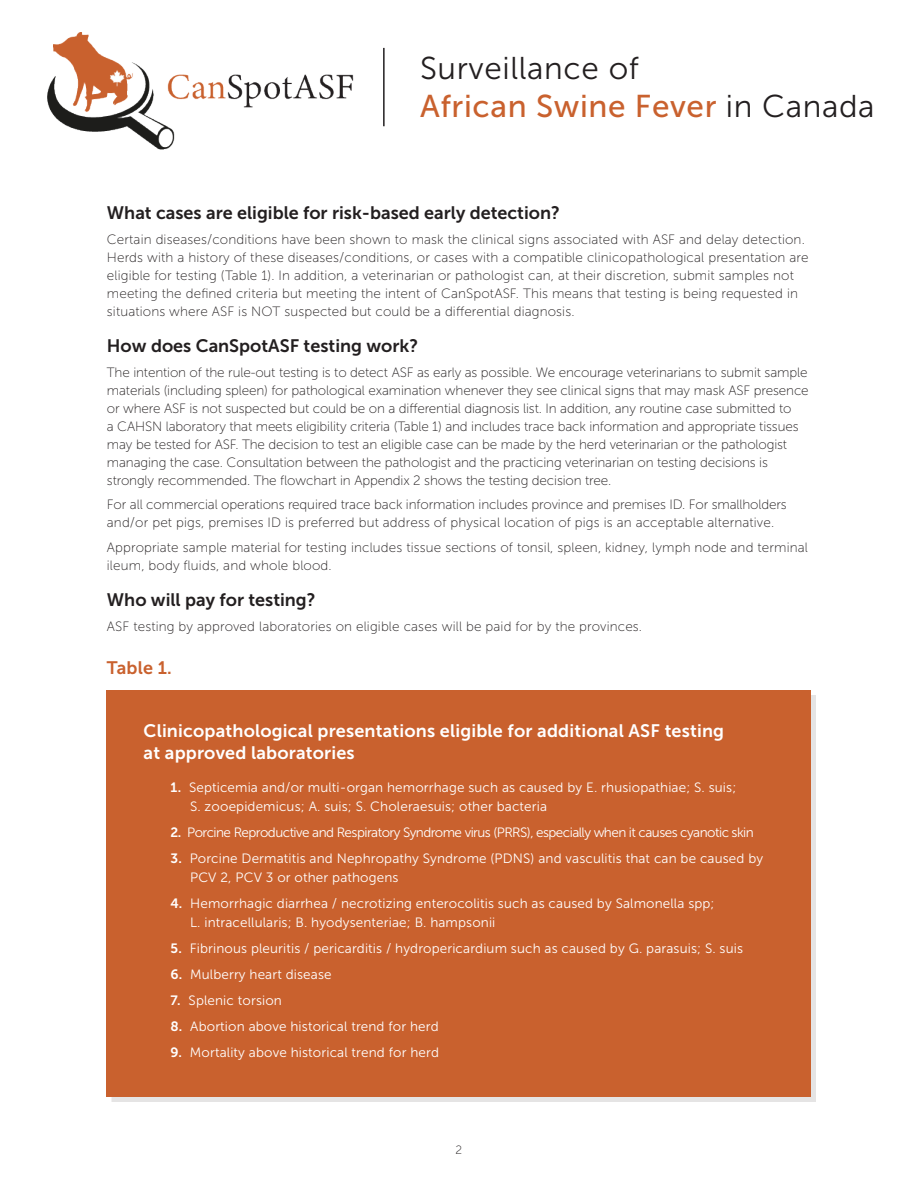
<style>
.page{position:relative;width:918px;height:1188px;background:#fff}
.page>*{position:absolute;margin:0;border:0;box-sizing:border-box;transform-origin:0 0}
.t1{font:31.5px "Museo Sans 500";letter-spacing:.02em;color:#c9612e}
.t2{font:31.5px "Museo Sans 300";letter-spacing:.02em;color:#231f20}
.Subhead{font:18px "Museo Sans 700";color:#231f20}
.Subhead-2{font:18px/22.5px "Museo Sans 700";letter-spacing:.01em;color:#fff}
.Subhead-3{font:18px "Museo Sans 700";letter-spacing:.01em;color:#c9612e}
.Body{font:13.5px/18px "Museo Sans 100";letter-spacing:-.01em;color:#231f20}
.Body-2{font:13.5px/18px "Museo Sans 100";letter-spacing:.01em;color:#231f20}
.Table___BLK{font:13.5px/19.2px "Museo Sans 300";letter-spacing:.01em;color:#fff}
.Table___BLK-2{font:13.5px "Museo Sans 300";letter-spacing:-.04em;color:#fff}
.t3{font:12px "Museo Sans 100";color:#231f20}
.s1{font-family:"Museo Sans 300";color:#231f20}
.s2{font-family:"Museo Sans 700"}
</style>
<div class="page">
<img style="left:48px;top:33px;width:306px;height:116px">
<hr style="left:383px;top:48px;width:2px;height:78px;background:#231f20">
<div style="left:107px;top:690px;width:704px;height:407px;background:#c9612e"></div>
<h1 class="t2" style="left:420px;top:51px;width:220px">Surveillance of</h1>
<h1 class="t1" style="left:420px;top:89px;width:456px">African Swine Fever <span class="s1">in Canada</span></h1>
<p class="Subhead" style="left:107px;top:203px;width:455px">What cases are eligible for risk-based early detection?</p>
<p class="Body-2" style="left:107px;top:230px;width:703px">Certain diseases/conditions have been shown to mask the clinical signs associated with ASF and delay detection.<br>Herds with a history of these diseases/conditions, or cases with a compatible clinicopathological presentation are eligible for testing (Table 1). In addition, a veterinarian or pathologist can, at their discretion, submit samples not meeting the defined criteria but meeting the intent of CanSpotASF. This means that testing is being requested in situations where ASF is NOT suspected but could be a differential diagnosis.</p>
<p class="Subhead" style="left:107px;top:336px;width:313px">How does CanSpotASF testing work?</p>
<p class="Body" style="left:107px;top:363px;width:703px">The intention of the rule-out testing is to detect ASF as early as possible. We encourage veterinarians to submit sample materials (including spleen) for pathological examination whenever they see clinical signs that may mask ASF presence or where ASF is not suspected but could be on a differential diagnosis list. In addition, any routine case submitted to<br>a CAHSN laboratory that meets eligibility criteria (Table 1) and includes trace back information and appropriate tissues may be tested for ASF. The decision to test an eligible case can be made by the herd veterinarian or the pathologist managing the case. Consultation between the pathologist and the practicing veterinarian on testing decisions is strongly recommended. The flowchart in Appendix 2 shows the testing decision tree.</p>
<p class="Body" style="left:107px;top:496px;width:681px">For all commercial operations required trace back information includes province and premises ID. For smallholders and/or pet pigs, premises ID is preferred but address of physical location of pigs is an acceptable alternative.</p>
<p class="Body-2" style="left:107px;top:539px;width:703px">Appropriate sample material for testing includes tissue sections of tonsil, spleen, kidney, lymph node and terminal ileum, body fluids, and whole blood.</p>
<p class="Subhead" style="left:107px;top:590px;width:210px">Who will pay for testing?</p>
<p class="Body-2" style="left:107px;top:617px;width:537px">ASF testing by approved laboratories on eligible cases will be paid for by the provinces.</p>
<p class="Subhead-3" style="left:107px;top:657px;width:66px">Table 1.</p>
<p class="Subhead-2" style="left:144px;top:719px;width:582px">Clinicopathological presentations eligible for additional ASF testing at approved laboratories</p>
<p class="Table___BLK" style="left:190px;top:778px;width:548px;text-indent:-20px"><span class="s2">1.</span> Septicemia and/or multi-organ hemorrhage such as caused by E. rhusiopathiae; S. suis;<br>S. zooepidemicus; A. suis; S. Choleraesuis; other bacteria</p>
<p class="Table___BLK-2" style="left:171px;top:825px;width:585px"><span class="s2">2.</span> Porcine Reproductive and Respiratory Syndrome virus (PRRS), especially when it causes cyanotic skin</p>
<p class="Table___BLK" style="left:190px;top:849px;width:575px;text-indent:-20px"><span class="s2">3.</span> Porcine Dermatitis and Nephropathy Syndrome (PDNS) and vasculitis that can be caused by<br>PCV 2, PCV 3 or other pathogens</p>
<p class="Table___BLK" style="left:190px;top:894px;width:526px;text-indent:-20px"><span class="s2">4.</span> Hemorrhagic diarrhea / necrotizing enterocolitis such as caused by Salmonella spp;<br>L. intracellularis; B. hyodysenteriae; B. hampsonii</p>
<p class="Table___BLK" style="left:171px;top:939px;width:574px"><span class="s2">5.</span> Fibrinous pleuritis / pericarditis / hydropericardium such as caused by G. parasuis; S. suis</p>
<p class="Table___BLK" style="left:171px;top:965px;width:163px"><span class="s2">6.</span> Mulberry heart disease</p>
<p class="Table___BLK" style="left:171px;top:991px;width:113px"><span class="s2">7.</span> Splenic torsion</p>
<p class="Table___BLK" style="left:171px;top:1017px;width:270px"><span class="s2">8.</span> Abortion above historical trend for herd</p>
<p class="Table___BLK" style="left:171px;top:1043px;width:270px"><span class="s2">9.</span> Mortality above historical trend for herd</p>
<p class="t3" style="left:456px;top:1143px;width:8px">2</p>
</div>
